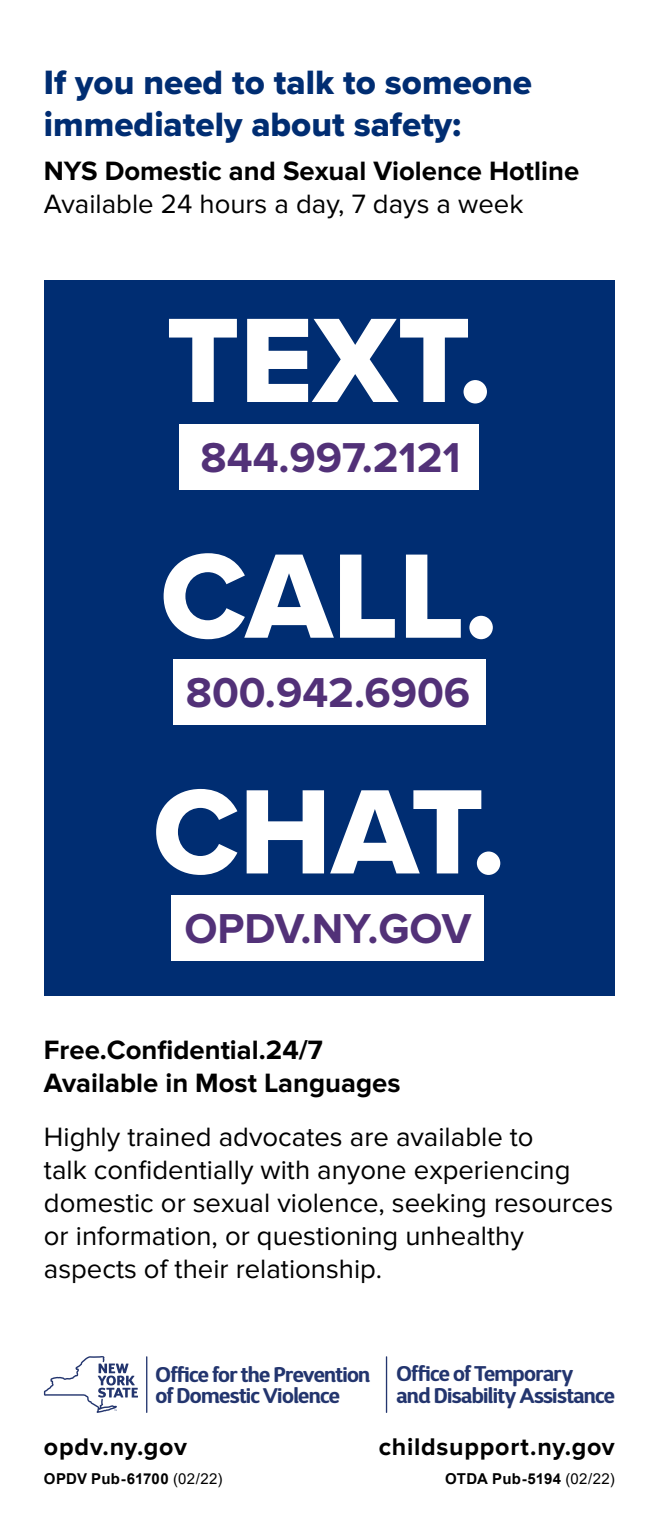
<style>
.page{position:relative;width:660px;height:1530px;background:#fff}
.page>*{position:absolute;margin:0;border:0;box-sizing:border-box;transform-origin:0 0}
.t1{font:124.75px "Proxima Nova Extrabld";color:#fff}
.t2{font:700 43.25px "Proxima Nova";color:#523178}
.t3{font:35px/42px "Proxima Nova Extrabld";color:#002d72}
.t4{font:27.5px/33px "Proxima Nova";color:#000}
.t5{font:700 27.5px "Proxima Nova";color:#000}
.t6{font:700 25px "Proxima Nova";letter-spacing:.03em;color:#000}
.t7{font:700 21.25px/21.2px "D Sari";letter-spacing:-.03em;color:#23356e}
.t8{font:700 15px "Arial";letter-spacing:.01em;color:#000}
.s1{font-weight:400}
</style>
<div class="page">
<div style="left:44px;top:280px;width:571px;height:715px;background:#002d72"></div>
<div style="left:180px;top:424px;width:299px;height:65px;background:#fff"></div>
<div style="left:173px;top:660px;width:312px;height:65px;background:#fff"></div>
<div style="left:172px;top:896px;width:312px;height:65px;background:#fff"></div>
<hr style="left:386px;top:1356px;width:1px;height:57px;background:#23356e">
<hr style="left:146px;top:1356px;width:1px;height:57px;background:#23356e">
<svg style="left:44px;top:1356px;width:94px;height:57px"></svg>
<h2 class="t3" style="left:44px;top:60px;width:490px">If you need to talk to someone immediately about safety:</h2>
<p class="t5" style="left:44px;top:155px;width:537px">NYS Domestic and Sexual Violence Hotline</p>
<p class="t4" style="left:44px;top:188px;width:481px">Available 24 hours a day, 7 days a week</p>
<p class="t1" style="left:166px;top:267px;width:327px">TEXT.</p>
<p class="t2" style="left:201px;top:432px;width:261px">844.997.2121</p>
<p class="t1" style="left:160px;top:503px;width:339px">CALL.</p>
<p class="t2" style="left:186px;top:668px;width:286px">800.942.6906</p>
<p class="t1" style="left:153px;top:739px;width:354px">CHAT.</p>
<p class="t2" style="left:184px;top:904px;width:289px">OPDV.NY.GOV</p>
<p class="t5" style="left:44px;top:1034px;width:280px">Free.Confidential.24/7</p>
<p class="t5" style="left:44px;top:1067px;width:358px">Available in Most Languages</p>
<p class="t4" style="left:44px;top:1121px;width:571px">Highly trained advocates are available to<br>talk confidentially with anyone experiencing domestic or sexual violence, seeking resources or information, or questioning unhealthy aspects of their relationship.</p>
<p class="t7" style="left:156px;top:1363px;width:216px">Office for the Prevention of Domestic Violence</p>
<p class="t7" style="left:396px;top:1363px;width:220px">Office of Temporary<br>and Disability Assistance</p>
<p class="t6" style="left:44px;top:1433px;width:144px">opdv.ny.gov</p>
<p class="t8" style="left:44px;top:1468px;width:180px">OPDV Pub-61700 <span class="s1">(02/22)</span></p>
<p class="t6" style="left:379px;top:1433px;width:237px">childsupport.ny.gov</p>
<p class="t8" style="left:445px;top:1468px;width:171px">OTDA Pub-5194 <span class="s1">(02/22)</span></p>
</div>
